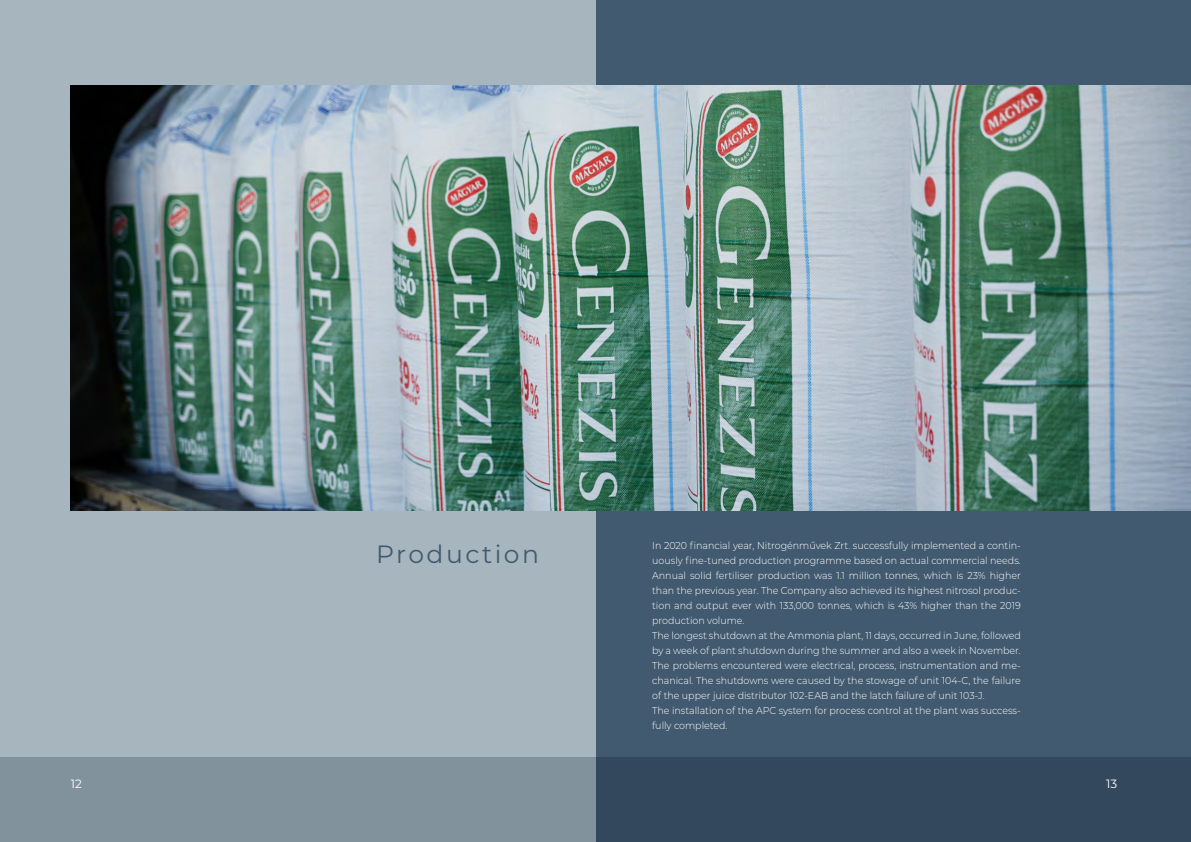
<style>
.page{position:relative;width:1191px;height:842px;background:#fff}
.page>*{position:absolute;margin:0;border:0;box-sizing:border-box;transform-origin:0 0}
.t1{font:25px "Montserrat";letter-spacing:.1em;color:#425a6f}
.t2{font:12px "Montserrat";color:#fff}
.t3{font:300 10px/15px "Montserrat";color:#fff;scale:.95 1}
</style>
<div class="page">
<div style="left:595px;top:0;width:596px;height:842px;background:#425a6f"></div>
<div style="left:0;top:0;width:595px;height:842px;background:#a7b6be"></div>
<svg style="left:0;top:757px;width:1191px;height:85px;background:#5a6d7c"></svg>
<img style="left:71px;top:85px;width:1120px;height:425px">
<h1 class="t1" style="left:376px;top:537px;width:164px">Production</h1>
<p class="t3" style="left:652px;top:537px;width:389px">In 2020 financial year, Nitrogénművek Zrt. successfully implemented a contin&shy;uously fine-tuned production programme based on actual commercial needs.<br>Annual solid fertiliser production was 1.1 million tonnes, which is 23% higher than the previous year. The Company also achieved its highest nitrosol produc&shy;tion and output ever with 133,000 tonnes, which is 43% higher than the 2019 production volume.<br>The longest shutdown at the Ammonia plant, 11 days, occurred in June, followed by a week of plant shutdown during the summer and also a week in November.<br>The problems encountered were electrical, process, instrumentation and me&shy;chanical. The shutdowns were caused by the stowage of unit 104-C, the failure of the upper juice distributor 102-EAB and the latch failure of unit 103-J.<br>The installation of the APC system for process control at the plant was success&shy;fully completed.</p>
<p class="t2" style="left:71px;top:775px;width:13px">12</p>
<p class="t2" style="left:1106px;top:775px;width:13px">13</p>
</div>
